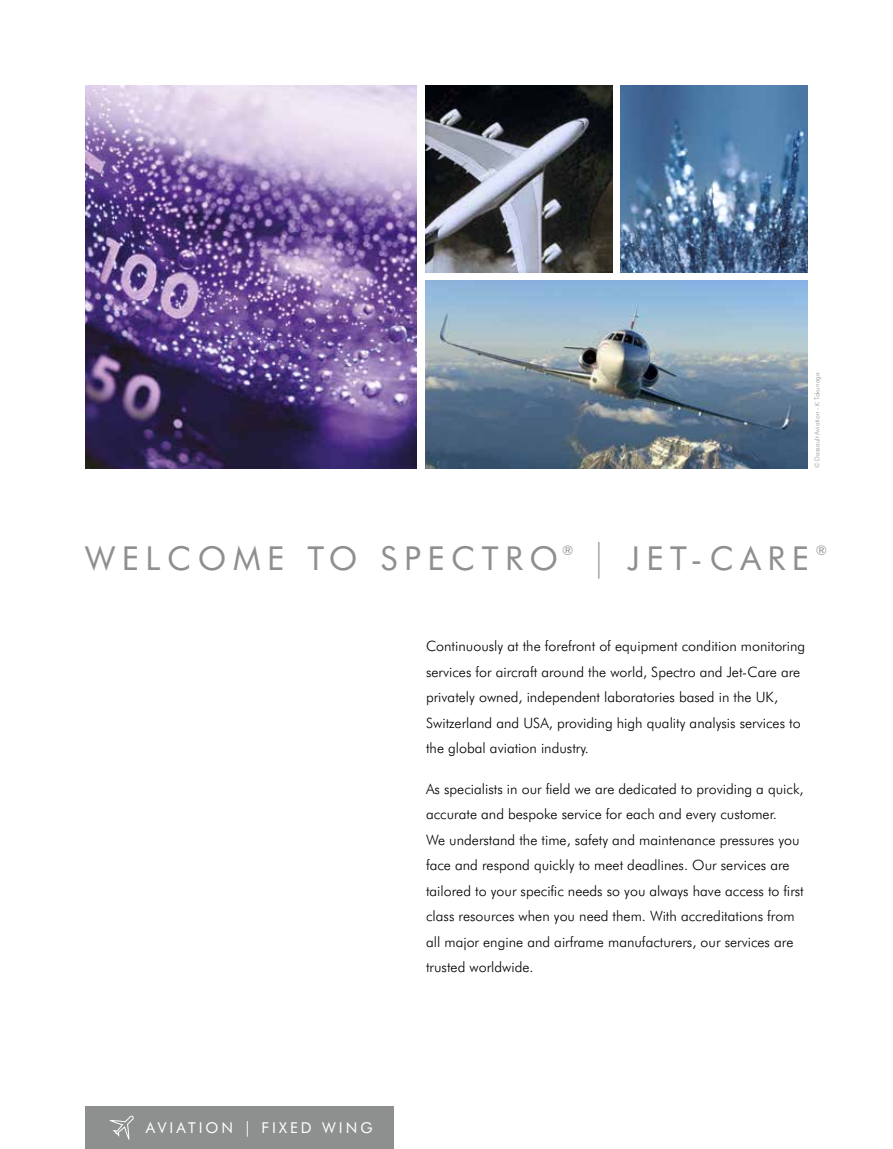
<style>
.page{position:relative;width:893px;height:1149px;background:#fff}
.page>*{position:absolute;margin:0;border:0;box-sizing:border-box;transform-origin:0 0}
.t1{font:33px "Futura BT";letter-spacing:.2em;color:#8e9090}
.t2{font:15px "Futura BT";letter-spacing:.2em;color:#fff}
.t3{font:300 14.25px/25.5px "Futura BT";color:#000}
.t4{font:13.5px "Futura BT";color:#8e9090}
.t5{font:300 6.75px "Futura BT";color:#8e9090}
.s1{font-weight:300;font-size:36.6px}
.s2{font-size:15.6px}
</style>
<div class="page">
<img style="left:621px;top:85px;width:187px;height:187px">
<img style="left:425px;top:281px;width:383px;height:187px">
<img style="left:425px;top:85px;width:187px;height:187px">
<div style="left:85px;top:1106px;width:309px;height:42px;background:#8e9090"></div>
<svg style="left:109px;top:1115px;width:25px;height:25px"></svg>
<img style="left:85px;top:85px;width:332px;height:383px">
<p class="t5" style="left:813px;top:468px;width:97px;rotate:-90deg">© Dassault Aviation - K Tokunaga</p>
<h1 class="t1" style="left:85px;top:537px;width:475px">WELCOME TO SPECTRO</h1>
<p class="t4" style="left:562px;top:542px;width:13px">®</p>
<h1 class="t1" style="left:593px;top:537px;width:218px"><span class="s1">|</span> JET-CARE</h1>
<p class="t4" style="left:816px;top:542px;width:13px">®</p>
<p class="t3" style="left:426px;top:633px;width:381px">Continuously at the forefront of equipment condition monitoring services for aircraft around the world, Spectro and Jet-Care are privately owned, independent laboratories based in the UK, Switzerland and USA, providing high quality analysis services to the global aviation industry.</p>
<p class="t3" style="left:426px;top:775px;width:379px">As specialists in our field we are dedicated to providing a quick, accurate and bespoke service for each and every customer.<br>We understand the time, safety and maintenance pressures you face and respond quickly to meet deadlines. Our services are tailored to your specific needs so you always have access to first class resources when you need them. With accreditations from all major engine and airframe manufacturers, our services are trusted worldwide.</p>
<p class="t2" style="left:146px;top:1118px;width:228px">AVIATION <span class="s2">|</span> FIXED WING</p>
</div>
